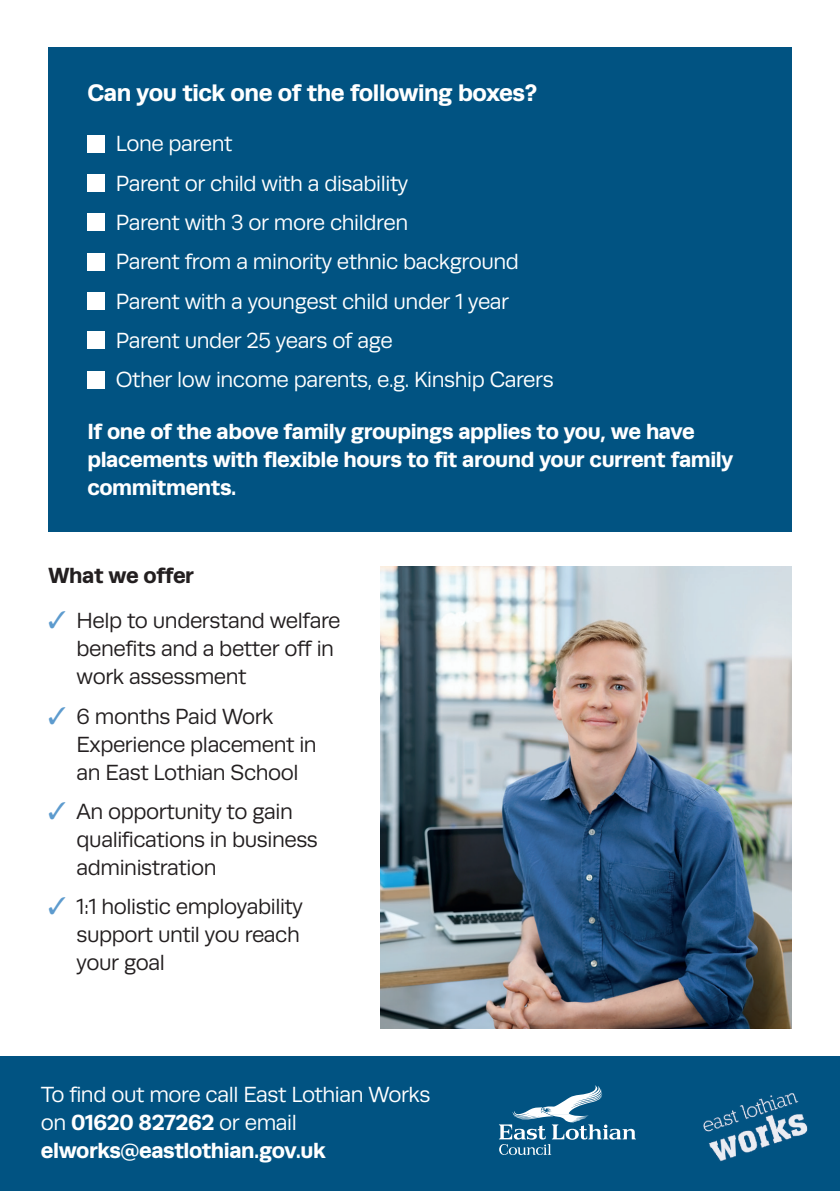
<style>
.page{position:relative;width:840px;height:1191px;background:#fff}
.page>*{position:absolute;margin:0;border:0;box-sizing:border-box;transform-origin:0 0}
.t1{font:700 24px "Runda";letter-spacing:-.02em;color:#fff}
.t2{font:22px/39.4px "Runda";letter-spacing:-.02em;color:#fff}
.t3{font:22px/28px "Runda";letter-spacing:-.02em;color:#231f20}
.t4{font:700 22px/28px "Runda";letter-spacing:-.02em;color:#fff}
.t5{font:700 22px "Runda";letter-spacing:-.02em;color:#231f20}
.s1{color:#5d9bce}
.s2{font-weight:700}
</style>
<div class="page">
<div style="left:48px;top:47px;width:743px;height:484px;background:#015382"></div>
<div style="left:87px;top:135px;width:17px;height:17px;background:#fff"></div>
<div style="left:87px;top:174px;width:17px;height:17px;background:#fff"></div>
<div style="left:87px;top:214px;width:17px;height:17px;background:#fff"></div>
<div style="left:87px;top:253px;width:17px;height:17px;background:#fff"></div>
<div style="left:87px;top:292px;width:17px;height:17px;background:#fff"></div>
<div style="left:87px;top:332px;width:17px;height:17px;background:#fff"></div>
<div style="left:87px;top:371px;width:17px;height:17px;background:#fff"></div>
<div style="left:0;top:1056px;width:839px;height:135px;background:#015382"></div>
<img style="left:703px;top:1093px;width:104px;height:69px">
<svg style="left:499px;top:1085px;width:136px;height:70px"></svg>
<img style="left:380px;top:566px;width:411px;height:462px">
<p class="t1" style="left:87px;top:78px;width:451px">Can you tick one of the following boxes?</p>
<p class="t2" style="left:116px;top:124px;width:439px">Lone parent<br>Parent or child with a disability<br>Parent with 3 or more children<br>Parent from a minority ethnic background<br>Parent with a youngest child under 1 year<br>Parent under 25 years of age<br>Other low income parents, e.g. Kinship Carers</p>
<p class="t4" style="left:87px;top:417px;width:647px">If one of the above family groupings applies to you, we have placements with flexible hours to fit around your current family commitments.</p>
<p class="t5" style="left:48px;top:562px;width:147px">What we offer</p>
<p class="t3" style="left:77px;top:607px;width:265px;text-indent:-28px"><span class="s1">✓</span> Help to understand welfare benefits and a better off in work assessment</p>
<p class="t3" style="left:77px;top:702px;width:241px;text-indent:-28px"><span class="s1">✓</span> 6 months Paid Work<br>Experience placement in an East Lothian School</p>
<p class="t3" style="left:77px;top:797px;width:243px;text-indent:-28px"><span class="s1">✓</span> An opportunity to gain qualifications in business administration</p>
<p class="t3" style="left:77px;top:893px;width:228px;text-indent:-28px"><span class="s1">✓</span> 1:1 holistic employability support until you reach your goal</p>
<p class="t2" style="left:41px;top:1080px;width:391px;line-height:28px">To find out more call East Lothian Works on <span class="s2">01620 827262</span> or email <span class="s2">elworks@eastlothian.gov.uk</span></p>
</div>
